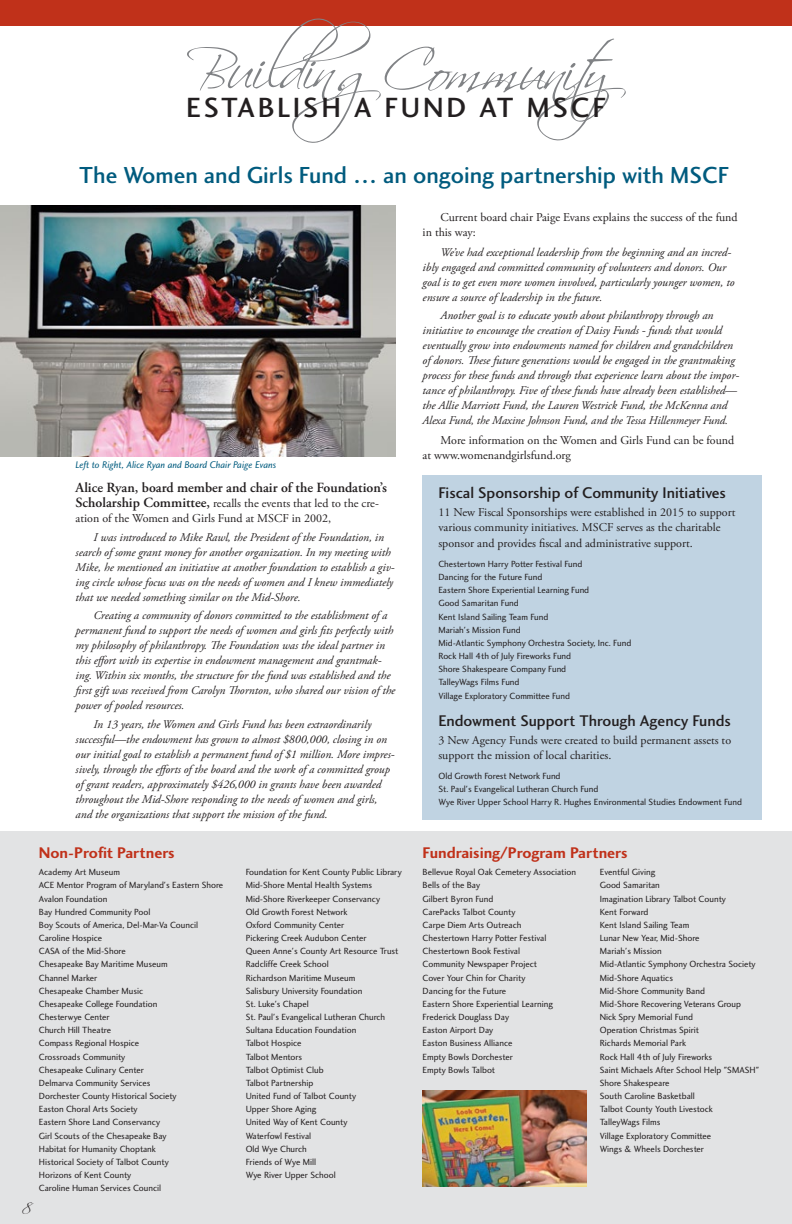
<style>
.page{position:relative;width:792px;height:1224px;background:#fff}
.page>*{position:absolute;margin:0;border:0;box-sizing:border-box;transform-origin:0 0}
.t1{font:57.6px "Scriptina";letter-spacing:-.055em;color:#808285}
.t2{font:28.8px "Charlotte Sans Medium Plain";letter-spacing:.165em;color:#231f20}
.t3{font:28.8px "Charlotte Sans Medium Plain";letter-spacing:.1em;color:#231f20}
.t4{font:24px "Charlotte Sans Medium Plain";color:#005b7e}
.t5{font:18px "Scriptina";color:#231f20}
.t6{font:16px "Charlotte Sans Medium Plain";color:#231f20}
.t7{font:16px "Charlotte Sans Bold Plain";color:#c0311a}
.t8{font:600 14px "Adobe Garamond Pro";color:#231f20}
.t9{font:12px/15px "Adobe Garamond Pro";color:#231f20}
.t10{font:italic 11.8px/15px "Adobe Garamond Pro";color:#231f20}
.t11{font:10px "Charlotte Sans Book Italic Plain";color:#005b7e}
.t12{font:9.2px/13.2px "Charlotte Sans Book Plain";color:#231f20}
.s1{font-weight:600;font-size:14px}
</style>
<div class="page">
<div style="left:0;top:832px;width:792px;height:392px;background:#e2e3e4"></div>
<div style="left:423px;top:475px;width:339px;height:344px;background:#c0d3e2"></div>
<div style="left:0;top:0;width:792px;height:26px;background:#c0311a"></div>
<img style="left:0;top:206px;width:396px;height:251px">
<img style="left:423px;top:1091px;width:163px;height:96px">
<h1 class="t1" style="left:186px;top:36px;width:488px">BuildingCommunity</h1>
<h2 class="t2" style="left:186px;top:91px;width:258px">Establish a Fund</h2>
<h2 class="t3" style="left:479px;top:91px;width:128px">at MSCF</h2>
<h3 class="t4" style="left:79px;top:161px;width:651px">The Women and Girls Fund … an ongoing partnership with MSCF</h3>
<p class="t11" style="left:76px;top:458px;width:202px">Left to Right, Alice Ryan and Board Chair Paige Evans</p>
<h3 class="t8" style="left:76px;top:479px;width:313px">Alice Ryan, board member and chair of the Foundation’s</h3>
<h3 class="t9" style="left:76px;top:496px;width:305px"><span class="s1">Scholarship Committee,</span> recalls the events that led to the cre&shy;ation of the Women and Girls Fund at MSCF in 2002,</h3>
<p class="t10" style="left:76px;top:530px;width:320px;text-indent:18px">I was introduced to Mike Rawl, the President of the Foundation, in search of some grant money for another organization. In my meeting with Mike, he mentioned an initiative at another foundation to establish a giv&shy;ing circle whose focus was on the needs of women and I knew immediately that we needed something similar on the Mid-Shore.</p>
<p class="t10" style="left:76px;top:608px;width:321px;text-indent:18px">Creating a community of donors committed to the establishment of a permanent fund to support the needs of women and girls fits perfectly with my philosophy of philanthropy. The Foundation was the ideal partner in this effort with its expertise in endowment management and grantmak&shy;ing. Within six months, the structure for the fund was established and the first gift was received from Carolyn Thornton, who shared our vision of the power of pooled resources.</p>
<p class="t10" style="left:76px;top:717px;width:320px;text-indent:18px">In 13 years, the Women and Girls Fund has been extraordinarily successful—the endowment has grown to almost $800,000, closing in on our initial goal to establish a permanent fund of $1 million. More impres&shy;sively, through the efforts of the board and the work of a committed group of grant readers, approximately $426,000 in grants have been awarded throughout the Mid-Shore responding to the needs of women and girls, and the organizations that support the mission of the fund.</p>
<h3 class="t9" style="left:423px;top:210px;width:317px;text-indent:18px">Current board chair Paige Evans explains the success of the fund in this way:</h3>
<p class="t10" style="left:423px;top:245px;width:313px;text-indent:18px">We’ve had exceptional leadership from the beginning and an incred&shy;ibly engaged and committed community of volunteers and donors. Our goal is to get even more women involved, particularly younger women, to ensure a source of leadership in the future.</p>
<p class="t10" style="left:423px;top:308px;width:318px;text-indent:18px">Another goal is to educate youth about philanthropy through an initiative to encourage the creation of Daisy Funds - funds that would eventually grow into endowments named for children and grandchildren of donors. These future generations would be engaged in the grantmaking process for these funds and through that experience learn about the impor&shy;tance of philanthropy. Five of these funds have already been established— the Allie Marriott Fund, the Lauren Westrick Fund, the McKenna and Alexa Fund, the Maxine Johnson Fund, and the Tessa Hillenmeyer Fund.</p>
<h3 class="t9" style="left:423px;top:433px;width:313px;text-indent:18px">More information on the Women and Girls Fund can be found at www.womenandgirlsfund.org</h3>
<h3 class="t6" style="left:438px;top:483px;width:289px">Fiscal Sponsorship of Community Initiatives</h3>
<h3 class="t9" style="left:438px;top:505px;width:299px;line-height:15.5px">11 New Fiscal Sponsorships were established in 2015 to support various community initiatives. MSCF serves as the charitable sponsor and provides fiscal and administrative support.</h3>
<p class="t12" style="left:438px;top:557px;width:194px">Chestertown H arry Potter Festival Fund<br>Dancing for the Future Fund<br>Eastern Shore Experiential Learning Fund<br>Good Samaritan Fund<br>Kent Island Sailing Team Fund<br>Mariah's Mission Fund<br>Mid-Atlantic Symphony Orchestra Society, I nc. Fund<br>Rock H all 4th of July Fireworks Fund<br>Shore Shakespeare Company Fund<br>TalleyWags Films Fund<br>Village Exploratory Committee Fund</p>
<h3 class="t6" style="left:438px;top:711px;width:294px">Endowment Support Through Agency Funds</h3>
<h3 class="t9" style="left:438px;top:733px;width:294px">3 New Agency Funds were created to build permanent assets to support the mission of local charities.</h3>
<p class="t12" style="left:438px;top:769px;width:305px">Old Growth Forest Network Fund<br>St. Paul's Evangelical Lutheran Church Fund<br>Wye River Upper School Harry R. H ughes Environmental Studies Endowment Fund</p>
<h3 class="t7" style="left:423px;top:843px;width:206px">Fundraising/Program Partners</h3>
<p class="t12" style="left:423px;top:866px;width:155px">Bellevue Royal Oak Cemetery Association<br>Bells of the Bay<br>Gilbert Byron Fund<br>CarePacks Talbot County<br>Carpe Diem Arts Outreach<br>Chestertown H arry Potter Festival<br>Chestertown Book Festival<br>Community Newspaper Project<br>Cover Your Chin for Charity<br>Dancing for the Future<br>Eastern Shore Experiential Learning<br>Frederick Douglass Day<br>Easton Airport Day<br>Easton Business Alliance<br>Empty Bowls Dorchester<br>Empty Bowls Talbot</p>
<h3 class="t7" style="left:39px;top:843px;width:137px">Non-Profit Partners</h3>
<p class="t12" style="left:39px;top:866px;width:186px">Academy Art Museum<br>ACE Mentor Program of Maryland's Eastern Shore<br>Avalon Foundation<br>Bay H undred Community Pool<br>Boy Scouts of America, Del-Mar-Va Council<br>Caroline Hospice<br>CASA of the Mid-Shore<br>Chesapeake Bay Maritime Museum<br>Channel Marker<br>Chesapeake Chamber Music<br>Chesapeake College Foundation<br>Chesterwye Center<br>Church H ill Theatre<br>Compass Regional Hospice<br>Crossroads Community<br>Chesapeake Culinary Center<br>Delmarva Community Services<br>Dorchester County H istorical Society<br>Easton Choral Arts Society<br>Eastern Shore Land Conservancy<br>Girl Scouts of the Chesapeake Bay<br>Habitat for H umanity Choptank<br>H istorical Society of Talbot County<br>Horizons of Kent County<br>Caroline H uman Services Council</p>
<p class="t12" style="left:600px;top:866px;width:161px">Eventful Giving<br>Good Samaritan<br>I magination Library Talbot County<br>Kent Forward<br>Kent Island Sailing Team<br>Lunar New Year, Mid-Shore<br>Mariah's Mission<br>Mid-Atlantic Symphony Orchestra Society<br>Mid-Shore Aquatics<br>Mid-Shore Community Band<br>Mid-Shore Recovering Veterans Group<br>Nick Spry Memorial Fund<br>Operation Christmas Spirit<br>Richards Memorial Park<br>Rock H all 4th of July Fireworks<br>Saint Michaels After School Help "SMASH"<br>Shore Shakespeare<br>South Caroline Basketball<br>Talbot County Youth Livestock<br>TalleyWags Films<br>Village Exploratory Committee<br>Wings &amp; Wheels Dorchester</p>
<p class="t12" style="left:246px;top:866px;width:158px">Foundation for Kent County Public Library<br>Mid-Shore Mental Health Systems<br>Mid-Shore Riverkeeper Conservancy<br>Old Growth Forest Network<br>Oxford Community Center<br>Pickering Creek Audubon Center<br>Queen Anne's County Art Resource Trust<br>Radcliffe Creek School<br>Richardson Maritime Museum<br>Salisbury University Foundation<br>St. Luke's Chapel<br>St. Paul's Evangelical Lutheran Church<br>Sultana Education Foundation<br>Talbot Hospice<br>Talbot Mentors<br>Talbot Optimist Club<br>Talbot Partnership<br>United Fund of Talbot County<br>Upper Shore Aging<br>United Way of Kent County<br>Waterfowl Festival<br>Old Wye Church<br>Friends of Wye Mill<br>Wye River Upper School</p>
<h3 class="t5" style="left:22px;top:1196px;width:12px">8</h3>
</div>
